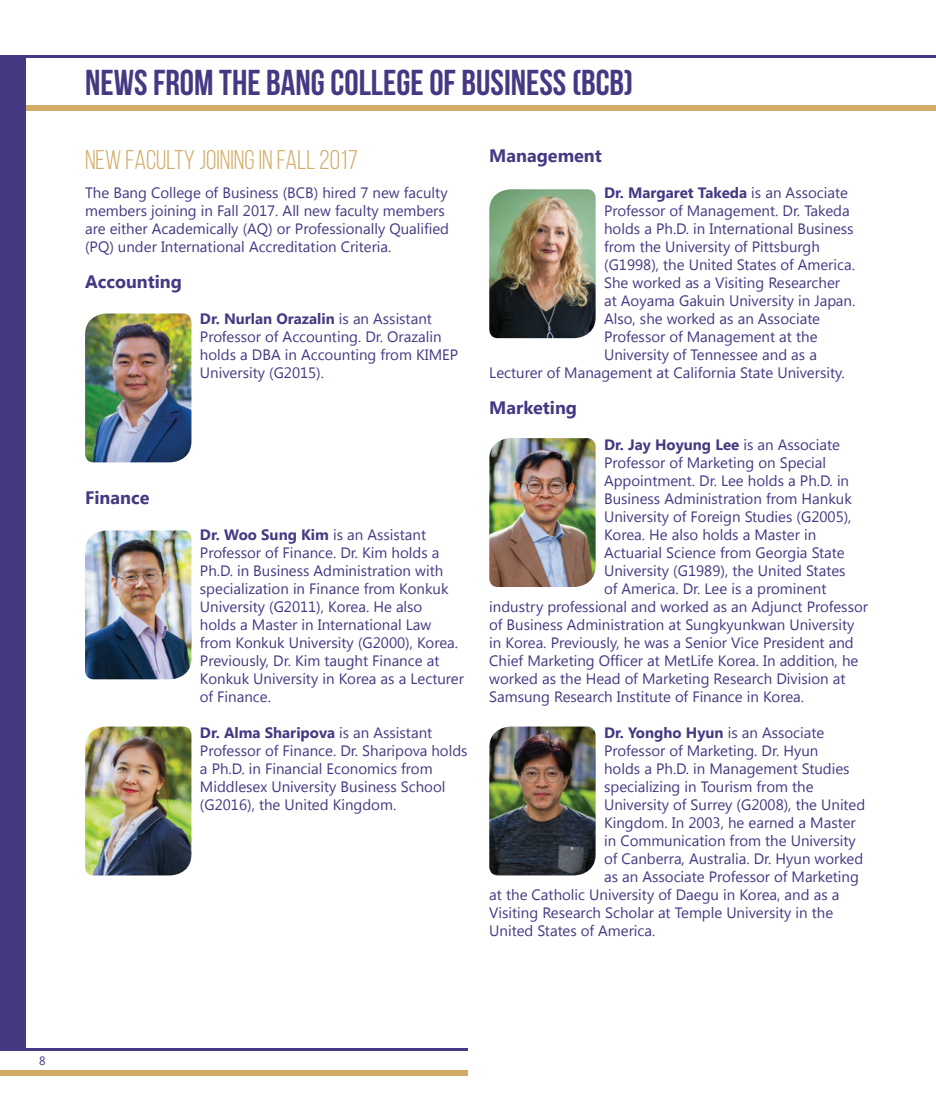
<style>
.page{position:relative;width:936px;height:1106px;background:#fff}
.page>*{position:absolute;margin:0;border:0;box-sizing:border-box;transform-origin:0 0}
.t1{font:700 36px "Bebas Neue";color:#463883}
.t2{font:27px "Bebas Neue";color:#d2ab66}
.t3{font:700 18px "Segoe UI";color:#463883}
.t4{font:15px/18px "Segoe UI";color:#463883}
.t5{font:700 15px "Segoe UI";color:#463883}
.t6{font:12px "Segoe UI";color:#463883}
.s1{font-weight:700}
.s2{font-weight:400}
</style>
<div class="page">
<div style="left:0;top:105px;width:935px;height:6px;background:#d2ab66"></div>
<div style="left:0;top:1070px;width:468px;height:6px;background:#d2ab66"></div>
<hr style="left:0;top:55px;width:935px;height:2px;background:#463883">
<hr style="left:0;top:1048px;width:468px;height:2px;background:#463883">
<img style="left:489px;top:189px;width:106px;height:149px">
<img style="left:85px;top:530px;width:106px;height:149px">
<img style="left:85px;top:313px;width:106px;height:149px">
<img style="left:85px;top:726px;width:106px;height:149px">
<img style="left:489px;top:438px;width:106px;height:149px">
<img style="left:489px;top:726px;width:106px;height:149px">
<div style="left:0;top:55px;width:26px;height:993px;background:#463883"></div>
<h1 class="t1" style="left:85px;top:63px;width:549px">NEWS FROM THE BANG COLLEGE OF BUSINESS (BCB)</h1>
<h2 class="t2" style="left:85px;top:145px;width:274px">NEW FACULTY JOINING IN FALL 2017</h2>
<p class="t4" style="left:85px;top:183px;width:365px">The Bang College of Business (BCB) hired 7 new faculty members joining in Fall 2017. All new faculty members are either Academically (AQ) or Professionally Qualified (PQ) under International Accreditation Criteria.</p>
<p class="t3" style="left:85px;top:269px;width:98px">Accounting</p>
<p class="t4" style="left:200px;top:309px;width:260px"><span class="s1">Dr. Nurlan Orazalin</span> is an Assistant<br>Professor of Accounting. Dr. Orazalin holds a DBA in Accounting from KIMEP<br>University (G2015).</p>
<p class="t3" style="left:85px;top:485px;width:66px">Finance</p>
<p class="t4" style="left:200px;top:525px;width:265px"><span class="s1">Dr. Woo Sung Kim</span> is an Assistant Professor of Finance. Dr. Kim holds a Ph.D. in Business Administration with specialization in Finance from Konkuk University (G2011), Korea. He also<br>holds a Master in International Law from Konkuk University (G2000), Korea.<br>Previously, Dr. Kim taught Finance at Konkuk University in Korea as a Lecturer of Finance.</p>
<p class="t4" style="left:200px;top:723px;width:269px"><span class="s1">Dr. Alma Sharipova</span> is an Assistant Professor of Finance. Dr. Sharipova holds a Ph.D. in Financial Economics from Middlesex University Business School (G2016), the United Kingdom.</p>
<p class="t3" style="left:489px;top:143px;width:114px">Management</p>
<p class="t5" style="left:604px;top:182px;width:245px">Dr. Margaret Takeda <span class="s2">is an Associate</span></p>
<p class="t4" style="left:604px;top:201px;width:247px">Professor of Management. Dr. Takeda</p>
<p class="t4" style="left:604px;top:219px;width:251px">holds a Ph.D. in International Business</p>
<p class="t4" style="left:604px;top:237px;width:217px">from the University of Pittsburgh</p>
<p class="t4" style="left:604px;top:255px;width:252px">(G1998), the United States of America.</p>
<p class="t4" style="left:604px;top:273px;width:237px">She worked as a Visiting Researcher</p>
<p class="t4" style="left:604px;top:291px;width:253px">at Aoyama Gakuin University in Japan.</p>
<p class="t4" style="left:604px;top:309px;width:217px">Also, she worked as an Associate</p>
<p class="t4" style="left:604px;top:327px;width:215px">Professor of Management at the</p>
<p class="t4" style="left:604px;top:345px;width:214px">University of Tennessee and as a</p>
<p class="t4" style="left:489px;top:363px;width:357px">Lecturer of Management at California State University.</p>
<p class="t3" style="left:489px;top:395px;width:89px">Marketing</p>
<p class="t5" style="left:604px;top:434px;width:237px">Dr. Jay Hoyung Lee <span class="s2">is an Associate</span></p>
<p class="t4" style="left:604px;top:453px;width:223px">Professor of Marketing on Special</p>
<p class="t4" style="left:604px;top:471px;width:246px">Appointment. Dr. Lee holds a Ph.D. in</p>
<p class="t4" style="left:604px;top:489px;width:249px">Business Administration from Hankuk</p>
<p class="t4" style="left:604px;top:507px;width:249px">University of Foreign Studies (G2005),</p>
<p class="t4" style="left:604px;top:525px;width:213px">Korea. He also holds a Master in</p>
<p class="t4" style="left:604px;top:543px;width:242px">Actuarial Science from Georgia State</p>
<p class="t4" style="left:604px;top:561px;width:243px">University (G1989), the United States</p>
<p class="t4" style="left:604px;top:579px;width:224px">of America. Dr. Lee is a prominent</p>
<p class="t4" style="left:489px;top:597px;width:380px">industry professional and worked as an Adjunct Professor</p>
<p class="t4" style="left:489px;top:615px;width:366px">of Business Administration at Sungkyunkwan University</p>
<p class="t4" style="left:489px;top:633px;width:366px">in Korea. Previously, he was a Senior Vice President and</p>
<p class="t4" style="left:489px;top:651px;width:370px">Chief Marketing Officer at MetLife Korea. In addition, he</p>
<p class="t4" style="left:489px;top:669px;width:358px">worked as the Head of Marketing Research Division at</p>
<p class="t4" style="left:489px;top:687px;width:316px">Samsung Research Institute of Finance in Korea.</p>
<p class="t5" style="left:604px;top:722px;width:222px">Dr. Yongho Hyun <span class="s2">is an Associate</span></p>
<p class="t4" style="left:604px;top:741px;width:216px">Professor of Marketing. Dr. Hyun</p>
<p class="t4" style="left:604px;top:759px;width:247px">holds a Ph.D. in Management Studies</p>
<p class="t4" style="left:604px;top:777px;width:211px">specializing in Tourism from the</p>
<p class="t4" style="left:604px;top:795px;width:263px">University of Surrey (G2008), the United</p>
<p class="t4" style="left:604px;top:813px;width:253px">Kingdom. In 2003, he earned a Master</p>
<p class="t4" style="left:604px;top:831px;width:253px">in Communication from the University</p>
<p class="t4" style="left:604px;top:849px;width:261px">of Canberra, Australia. Dr. Hyun worked</p>
<p class="t4" style="left:604px;top:867px;width:256px">as an Associate Professor of Marketing</p>
<p class="t4" style="left:489px;top:885px;width:352px">at the Catholic University of Daegu in Korea, and as a</p>
<p class="t4" style="left:489px;top:903px;width:345px">Visiting Research Scholar at Temple University in the</p>
<p class="t4" style="left:489px;top:921px;width:168px">United States of America.</p>
<p class="t6" style="left:39px;top:1052px;width:8px">8</p>
</div>
